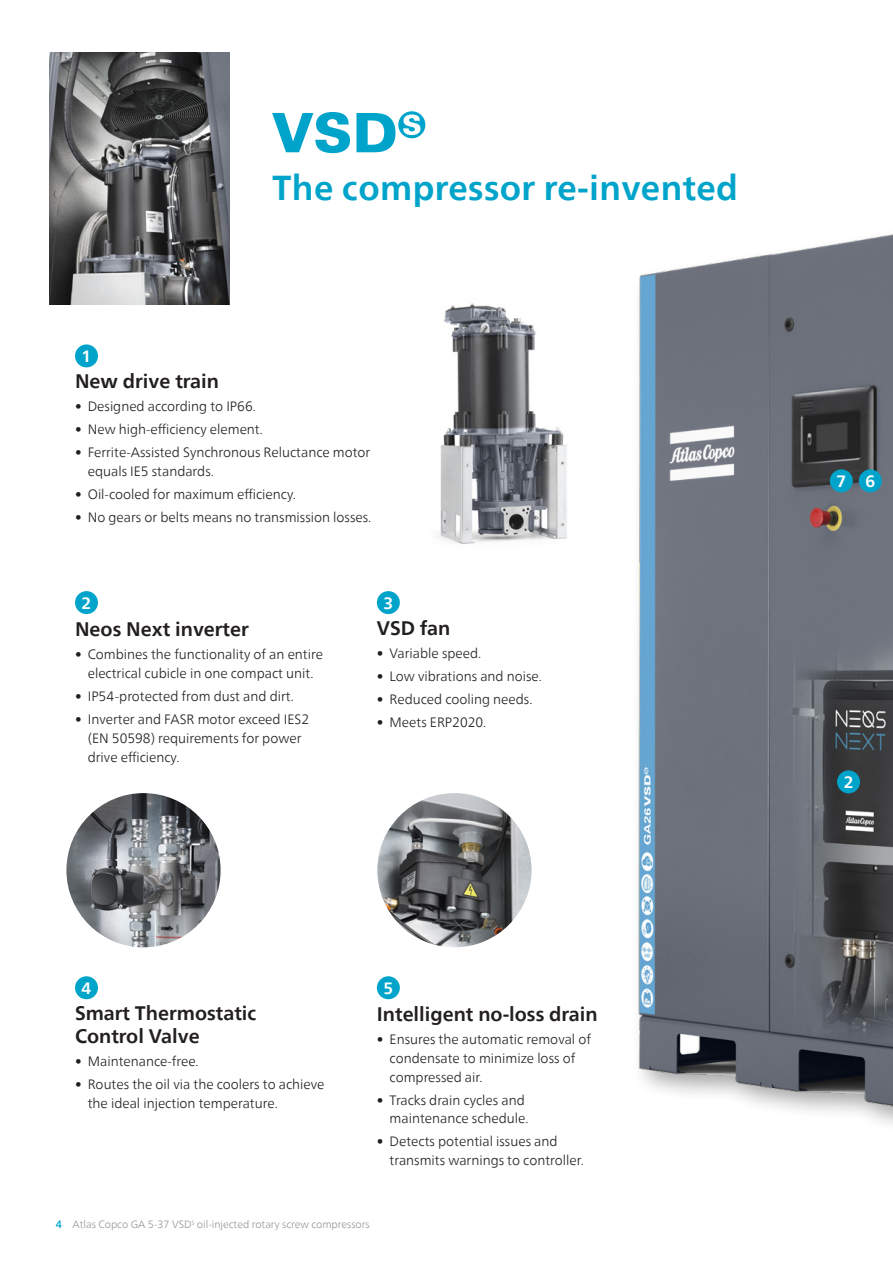
<style>
.page{position:relative;width:893px;height:1263px;background:#fff}
.page>*{position:absolute;margin:0;border:0;box-sizing:border-box;transform-origin:0 0}
.Headline_level_01{font:700 34.5px "Neue Frutiger World";letter-spacing:.01em;color:#00a4ca}
.Headline_level_02{font:700 19.5px/23.4px "Neue Frutiger World";color:#231f20}
.t1{font:700 16.35px "Neue Frutiger World";color:#fff}
.t2{font:300 13.5px/18.8px "Neue Frutiger World";color:#231f20}
.t3{font:300 10.5px "Neue Frutiger World";color:#939598}
.s1{font-weight:500;color:#00a4ca}
</style>
<div class="page">
<img style="left:638px;top:234px;width:255px;height:890px">
<img style="left:49px;top:52px;width:181px;height:253px">
<img style="left:438px;top:303px;width:129px;height:241px">
<div style="left:75px;top:344px;width:23px;height:23px;background:#00a4ca;border-radius:50%"></div>
<div style="left:75px;top:591px;width:23px;height:23px;background:#00a4ca;border-radius:50%"></div>
<div style="left:377px;top:591px;width:23px;height:23px;background:#00a4ca;border-radius:50%"></div>
<div style="left:75px;top:976px;width:23px;height:23px;background:#00a4ca;border-radius:50%"></div>
<div style="left:377px;top:976px;width:23px;height:23px;background:#00a4ca;border-radius:50%"></div>
<svg style="left:272px;top:112px;width:78px;height:41px"></svg>
<svg style="left:356px;top:111px;width:69px;height:41px"></svg>
<img style="left:66px;top:793px;width:155px;height:154px;border-radius:77px">
<img style="left:377px;top:793px;width:155px;height:154px;border-radius:77px">
<div style="left:837px;top:770px;width:23px;height:23px;background:#00a4ca;border-radius:50%"></div>
<div style="left:859px;top:469px;width:23px;height:23px;background:#00a4ca;border-radius:50%"></div>
<div style="left:830px;top:469px;width:23px;height:23px;background:#00a4ca;border-radius:50%"></div>
<p class="t1" style="left:82px;top:342px;width:11px">1</p>
<p class="Headline_level_01" style="left:272px;top:158px;width:467px">The compressor re-invented</p>
<p class="Headline_level_02" style="left:75px;top:369px;width:145px">New drive train</p>
<p class="t2" style="left:75px;top:397px;width:182px">• Designed according to IP66.</p>
<p class="t2" style="left:75px;top:420px;width:189px">• New high-efficiency element.</p>
<p class="t2" style="left:88px;top:443px;width:284px;text-indent:-13px">• Ferrite-Assisted Synchronous Reluctance motor equals IE5 standards.</p>
<p class="t2" style="left:75px;top:485px;width:223px">• Oil-cooled for maximum efficiency.</p>
<p class="t2" style="left:75px;top:508px;width:298px">• No gears or belts means no transmission losses.</p>
<p class="t1" style="left:82px;top:589px;width:11px">2</p>
<p class="t1" style="left:383px;top:589px;width:11px">3</p>
<p class="Headline_level_02" style="left:75px;top:617px;width:175px">Neos Next inverter</p>
<p class="t2" style="left:75px;top:645px;width:249px;text-align:center">• Combines the functionality of an entire electrical cubicle in one compact unit.</p>
<p class="t2" style="left:75px;top:687px;width:220px">• IP54-protected from dust and dirt.</p>
<p class="t2" style="left:88px;top:710px;width:223px;text-indent:-13px">• Inverter and FASR motor exceed IES2 (EN 50598) requirements for power drive efficiency.</p>
<p class="Headline_level_02" style="left:377px;top:617px;width:75px">VSD fan</p>
<p class="t2" style="left:377px;top:644px;width:106px">• Variable speed.</p>
<p class="t2" style="left:377px;top:667px;width:167px">• Low vibrations and noise.</p>
<p class="t2" style="left:377px;top:690px;width:157px">• Reduced cooling needs.</p>
<p class="t2" style="left:377px;top:713px;width:111px">• Meets ERP2020.</p>
<p class="t1" style="left:82px;top:974px;width:11px">4</p>
<p class="Headline_level_02" style="left:75px;top:1001px;width:183px">Smart Thermostatic<br>Control Valve</p>
<p class="t2" style="left:75px;top:1052px;width:125px">• Maintenance-free.</p>
<p class="t2" style="left:88px;top:1075px;width:238px;text-indent:-13px">• Routes the oil via the coolers to achieve the ideal injection temperature.</p>
<p class="t1" style="left:383px;top:974px;width:11px">5</p>
<p class="Headline_level_02" style="left:377px;top:1002px;width:222px">Intelligent no-loss drain</p>
<p class="t2" style="left:390px;top:1030px;width:203px;text-indent:-13px">• Ensures the automatic removal of condensate to minimize loss of compressed air.</p>
<p class="t2" style="left:377px;top:1090px;width:153px;text-align:right">• Tracks drain cycles and maintenance schedule.</p>
<p class="t2" style="left:390px;top:1132px;width:196px;text-indent:-13px">• Detects potential issues and transmits warnings to controller.</p>
<p class="t3" style="left:56px;top:1216px;width:315px"><span class="s1">4</span> Atlas Copco GA 5-37 VSD<sup>S</sup> oil-injected rotary screw compressors</p>
<p class="t1" style="left:836px;top:467px;width:11px">7</p>
<p class="t1" style="left:865px;top:467px;width:11px">6</p>
<p class="t1" style="left:844px;top:768px;width:11px">2</p>
</div>
